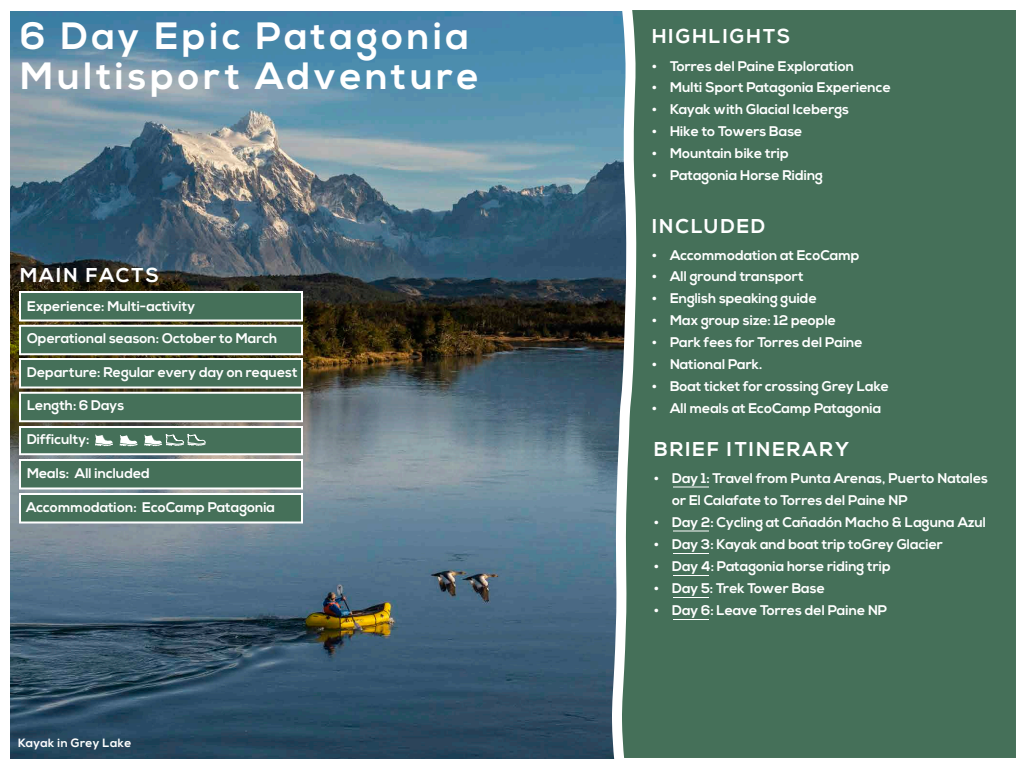
<style>
.page{position:relative;width:1024px;height:768px;background:#fff}
.page>*{position:absolute;margin:0;border:0;box-sizing:border-box;transform-origin:0 0}
.t1{font:700 38px/40px "Nexa";letter-spacing:.1em;color:#fff}
.t2{font:700 20px "Nexa";letter-spacing:.1em;color:#fff}
.t3{font:700 14px/22px "Nexa";color:#fff}
.t4{font:700 12px "Nexa";letter-spacing:.03em;color:#fff}
</style>
<div class="page">
<img style="left:10px;top:11px;width:597px;height:748px">
<div style="left:607px;top:10px;width:409px;height:749px;background:#457059"></div>
<div style="left:19px;top:291px;width:284px;height:31px;background:#457059;border:2px solid #fff"></div>
<div style="left:19px;top:325px;width:284px;height:30px;background:#457059;border:2px solid #fff"></div>
<div style="left:19px;top:358px;width:284px;height:30px;background:#457059;border:2px solid #fff"></div>
<div style="left:19px;top:392px;width:284px;height:30px;background:#457059;border:2px solid #fff"></div>
<div style="left:19px;top:426px;width:284px;height:29px;background:#457059;border:2px solid #fff"></div>
<div style="left:19px;top:459px;width:284px;height:31px;background:#457059;border:2px solid #fff"></div>
<div style="left:19px;top:493px;width:284px;height:31px;background:#457059;border:2px solid #fff"></div>
<svg style="left:95px;top:434px;width:18px;height:12px"></svg>
<svg style="left:120px;top:435px;width:18px;height:11px"></svg>
<svg style="left:144px;top:434px;width:62px;height:12px"></svg>
<hr style="left:673px;top:486px;width:36px;height:2px;background:#fff">
<hr style="left:673px;top:530px;width:36px;height:2px;background:#fff">
<hr style="left:673px;top:553px;width:36px;height:1px;background:#fff">
<hr style="left:673px;top:575px;width:36px;height:1px;background:#fff">
<hr style="left:673px;top:597px;width:36px;height:1px;background:#fff">
<hr style="left:673px;top:619px;width:36px;height:1px;background:#fff">
<h1 class="t1" style="left:21px;top:17px;width:460px">6 Day Epic Patagonia<br>Multisport Adventure</h1>
<h2 class="t2" style="left:20px;top:263px;width:141px">MAIN FACTS</h2>
<p class="t3" style="left:27px;top:296px;width:170px">Experience: Multi-activity</p>
<p class="t3" style="left:27px;top:328px;width:252px">Operational season: October to March</p>
<p class="t3" style="left:27px;top:362px;width:272px">Departure: Regular every day on request</p>
<p class="t3" style="left:27px;top:395px;width:99px">Length: 6 Days</p>
<p class="t3" style="left:27px;top:429px;width:64px">Difficulty:</p>
<p class="t3" style="left:27px;top:462px;width:124px">Meals: All included</p>
<p class="t3" style="left:26px;top:496px;width:251px">Accommodation: EcoCamp Patagonia</p>
<p class="t4" style="left:18px;top:736px;width:115px">Kayak in Grey Lake</p>
<h2 class="t2" style="left:652px;top:24px;width:140px">HIGHLIGHTS</h2>
<p class="t3" style="left:652px;top:55px;width:204px">• Torres del Paine Exploration</p>
<p class="t3" style="left:652px;top:77px;width:240px">• Multi Sport Patagonia Experience</p>
<p class="t3" style="left:652px;top:99px;width:199px">• Kayak with Glacial Icebergs</p>
<p class="t3" style="left:652px;top:121px;width:152px">• Hike to Towers Base</p>
<p class="t3" style="left:652px;top:143px;width:138px">• Mountain bike trip</p>
<p class="t3" style="left:652px;top:165px;width:173px">• Patagonia Horse Riding</p>
<h2 class="t2" style="left:652px;top:214px;width:115px">INCLUDED</h2>
<p class="t3" style="left:652px;top:244px;width:209px">• Accommodation at EcoCamp</p>
<p class="t3" style="left:652px;top:266px;width:153px">• All ground transport</p>
<p class="t3" style="left:652px;top:288px;width:166px">• English speaking guide</p>
<p class="t3" style="left:652px;top:310px;width:186px">• Max group size: 12 people</p>
<p class="t3" style="left:652px;top:332px;width:212px">• Park fees for Torres del Paine</p>
<p class="t3" style="left:652px;top:354px;width:112px">• National Park.</p>
<p class="t3" style="left:652px;top:376px;width:239px">• Boat ticket for crossing Grey Lake</p>
<p class="t3" style="left:652px;top:398px;width:231px">• All meals at EcoCamp Patagonia</p>
<h2 class="t2" style="left:654px;top:438px;width:196px">BRIEF ITINERARY</h2>
<p class="t3" style="left:672px;top:467px;width:317px;text-indent:-18px">• Day 1: Travel from Punta Arenas, Puerto Natales or El Calafate to Torres del Paine NP</p>
<p class="t3" style="left:654px;top:511px;width:333px">• Day 2: Cycling at Cañadón Macho &amp; Laguna Azul</p>
<p class="t3" style="left:654px;top:533px;width:290px">• Day 3: Kayak and boat trip toGrey Glacier</p>
<p class="t3" style="left:654px;top:555px;width:238px">• Day 4: Patagonia horse riding trip</p>
<p class="t3" style="left:654px;top:577px;width:172px">• Day 5: Trek Tower Base</p>
<p class="t3" style="left:654px;top:599px;width:235px">• Day 6: Leave Torres del Paine NP</p>
</div>
